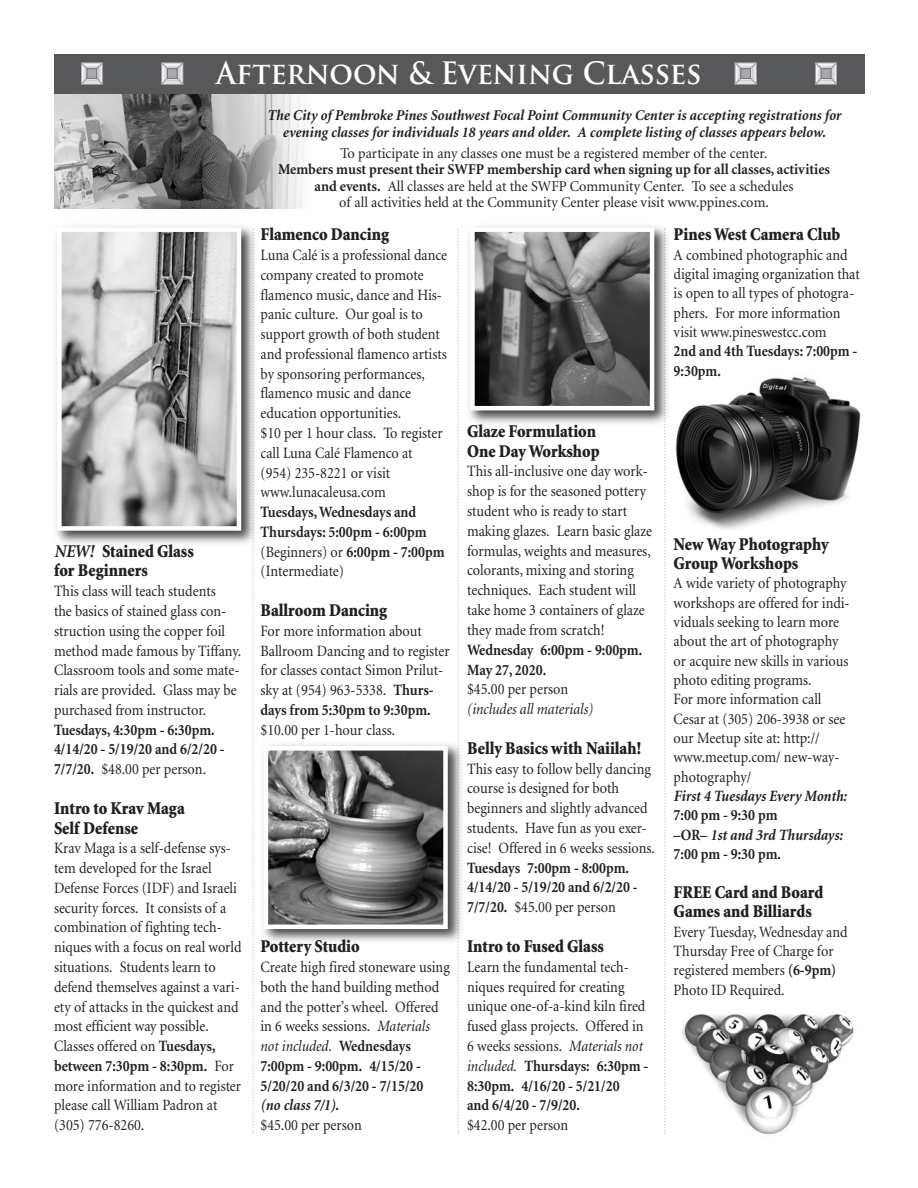
<style>
.page{position:relative;width:918px;height:1188px;background:#fff}
.page>*{position:absolute;margin:0;border:0;box-sizing:border-box;transform-origin:0 0}
.t1{font:700 30px "Trajan Pro";color:#fff;scale:.95 1}
.t2{font:900 18px/19.8px "Minion";color:#231f20;scale:.9 1}
.t3{font:15.75px/19.8px "Minion";color:#231f20;scale:.9 1}
.t4{font:700 15.75px/19.8px "Minion";color:#231f20;scale:.9 1}
.t5{font:italic 700 15.75px/19.4px "Minion";color:#231f20;scale:.9 1}
.t6{font:italic 15.75px "Minion";color:#231f20;scale:.9 1}
.t7{font:15px/16.5px "Minion";color:#231f20;text-align:center;scale:.95 1}
.t8{font:italic 700 15px/16.5px "Minion";color:#231f20;text-align:center;scale:.95 1}
.s1{font-weight:700;font-style:italic}
.s2{font-weight:700}
.s3{font-weight:400}
.s4{font-style:italic}
.s5{font-style:normal}
</style>
<div class="page">
<img style="left:682px;top:1014px;width:172px;height:121px">
<img style="left:675px;top:377px;width:186px;height:153px">
<img style="left:54px;top:93px;width:264px;height:115px">
<div style="left:54px;top:54px;width:810px;height:39px;background:#57585a"></div>
<svg style="left:734px;top:63px;width:23px;height:21px"></svg>
<svg style="left:815px;top:63px;width:22px;height:21px"></svg>
<svg style="left:81px;top:63px;width:22px;height:21px"></svg>
<svg style="left:161px;top:63px;width:23px;height:21px"></svg>
<svg style="left:252px;top:550px;width:2px;height:584px"></svg>
<svg style="left:457px;top:229px;width:2px;height:905px"></svg>
<svg style="left:664px;top:430px;width:2px;height:704px"></svg>
<img style="left:469px;top:226px;width:199px;height:202px">
<img style="left:475px;top:232px;width:174px;height:173px">
<div style="left:470px;top:227px;width:184px;height:183px;border:4px solid #fff"></div>
<img style="left:56px;top:226px;width:199px;height:323px">
<img style="left:62px;top:232px;width:174px;height:294px">
<div style="left:57px;top:227px;width:184px;height:304px;border:4px solid #fff"></div>
<img style="left:263px;top:739px;width:199px;height:209px">
<img style="left:269px;top:751px;width:174px;height:173px">
<div style="left:264px;top:746px;width:184px;height:183px;border:4px solid #fff"></div>
<p class="t1" style="left:216px;top:56px;width:512px">Afternoon &amp; Evening Classes</p>
<p class="t2" style="left:54px;top:543px;width:157px"><span class="s1">NEW!</span> Stained Glass</p>
<p class="t2" style="left:54px;top:562px;width:106px">for Beginners</p>
<p class="t3" style="left:54px;top:583px;width:210px">This class will teach students<br>the basics of stained glass con&shy;struction using the copper foil method made famous by Tiffany.<br>Classroom tools and some mate&shy;rials are provided. Glass may be purchased from instructor.<br><span class="s2">Tuesdays, 4:30pm - 6:30pm.<br>4/14/20 - 5/19/20 and 6/2/20 -<br>7/7/20.</span> $48.00 per person.</p>
<p class="t2" style="left:54px;top:800px;width:147px">Intro to Krav Maga<br>Self Defense</p>
<p class="t3" style="left:54px;top:840px;width:210px">Krav Maga is a self-defense sys&shy;tem developed for the Israel<br>Defense Forces (IDF) and Israeli security forces. It consists of a combination of fighting tech&shy;niques with a focus on real world situations. Students learn to defend themselves against a vari&shy;ety of attacks in the quickest and most efficient way possible.<br>Classes offered on <span class="s2">Tuesdays, between 7:30pm - 8:30pm.</span> For more information and to register please call William Padron at (305) 776-8260.</p>
<p class="t8" style="left:267px;top:108px;width:606px">The City of Pembroke Pines Southwest Focal Point Community Center is accepting registrations for evening classes for individuals 18 years and older. A complete listing of classes appears below.</p>
<p class="t7" style="left:278px;top:146px;width:583px">To participate in any classes one must be a registered member of the center.<br><span class="s2">Members must present their SWFP membership card when signing up for all classes, activities and events.</span> All classes are held at the SWFP Community Center. To see a schedules<br>of all activities held at the Community Center please visit www.ppines.com.</p>
<p class="t2" style="left:261px;top:226px;width:144px">Flamenco Dancing</p>
<p class="t3" style="left:261px;top:246px;width:209px">Luna Calé is a professional dance company created to promote flamenco music, dance and His&shy;panic culture. Our goal is to support growth of both student and professional flamenco artists by sponsoring performances, flamenco music and dance education opportunities.</p>
<p class="t3" style="left:261px;top:424px;width:204px">$10 per 1 hour class. To register call Luna Calé Flamenco at (954) 235-8221 or visit www.lunacaleusa.com</p>
<p class="t4" style="left:261px;top:503px;width:206px">Tuesdays, Wednesdays and<br>Thursdays: 5:00pm - 6:00pm <span class="s3">(Beginners) or</span> 6:00pm - 7:00pm <span class="s3">(Intermediate)</span></p>
<p class="t2" style="left:261px;top:602px;width:142px">Ballroom Dancing</p>
<p class="t3" style="left:261px;top:622px;width:212px">For more information about<br>Ballroom Dancing and to register for classes contact Simon Prilut&shy;sky at (954) 963-5338. <span class="s2">Thurs&shy;days from 5:30pm to 9:30pm.</span></p>
<p class="t3" style="left:261px;top:721px;width:151px">$10.00 per 1-hour class.</p>
<p class="t2" style="left:261px;top:938px;width:112px">Pottery Studio</p>
<p class="t3" style="left:261px;top:958px;width:212px">Create high fired stoneware using both the hand building method and the potter’s wheel. Offered in 6 weeks sessions. <span class="s4">Materials not included.</span> <span class="s2">Wednesdays<br>7:00pm - 9:00pm. 4/15/20 -<br>5/20/20 and 6/3/20 - 7/15/20<br></span><span class="s1">(no class 7/1)</span><span class="s2">.<br></span>$45.00 per person</p>
<p class="t2" style="left:467px;top:423px;width:149px">Glaze Formulation<br>One Day Workshop</p>
<p class="t3" style="left:467px;top:463px;width:207px">This all-inclusive one day work&shy;shop is for the seasoned pottery student who is ready to start making glazes. Learn basic glaze formulas, weights and measures, colorants, mixing and storing techniques. Each student will take home 3 containers of glaze they made from scratch!<br><span class="s2">Wednesday 6:00pm - 9:00pm.<br>May 27, 2020.</span></p>
<p class="t3" style="left:467px;top:681px;width:114px">$45.00 per person</p>
<p class="t6" style="left:467px;top:703px;width:142px">(includes all materials)</p>
<p class="t2" style="left:467px;top:740px;width:195px">Belly Basics with Naiilah!</p>
<p class="t3" style="left:467px;top:760px;width:210px">This easy to follow belly dancing course is designed for both beginners and slightly advanced students. Have fun as you exer&shy;cise! Offered in 6 weeks sessions.</p>
<p class="t4" style="left:467px;top:859px;width:191px">Tuesdays 7:00pm - 8:00pm.<br>4/14/20 - 5/19/20 and 6/2/20 -<br>7/7/20. <span class="s3">$45.00 per person</span></p>
<p class="t2" style="left:467px;top:938px;width:153px">Intro to Fused Glass</p>
<p class="t3" style="left:467px;top:958px;width:203px">Learn the fundamental tech&shy;niques required for creating unique one-of-a-kind kiln fired fused glass projects. Offered in<br>6 weeks sessions. <span class="s4">Materials not included.</span> <span class="s2">Thursdays: 6:30pm -<br>8:30pm. 4/16/20 - 5/21/20<br>and 6/4/20 - 7/9/20.<br></span>$42.00 per person</p>
<p class="t2" style="left:674px;top:226px;width:187px">Pines West Camera Club</p>
<p class="t3" style="left:674px;top:246px;width:208px;line-height:19.4px">A combined photographic and digital imaging organization that is open to all types of photogra&shy;phers. For more information visit www.pineswestcc.com<br><span class="s2">2nd and 4th Tuesdays: 7:00pm -<br>9:30pm.</span></p>
<p class="t2" style="left:674px;top:536px;width:174px;line-height:19.4px">New Way Photography<br>Group Workshops</p>
<p class="t3" style="left:674px;top:575px;width:197px;line-height:19.4px">A wide variety of photography workshops are offered for indi&shy;viduals seeking to learn more about the art of photography or acquire new skills in various photo editing programs.<br>For more information call<br>Cesar at (305) 206-3938 or see our Meetup site at: http:// www.meetup.com/ new-way&shy;photography/</p>
<p class="t5" style="left:674px;top:788px;width:194px">First 4 Tuesdays Every Month:<br><span class="s5">7:00 pm - 9:30 pm</span></p>
<p class="t5" style="left:674px;top:826px;width:189px"><span class="s5">–OR–</span> 1st and 3rd Thursdays:</p>
<p class="t4" style="left:674px;top:846px;width:121px">7:00 pm - 9:30 pm.</p>
<p class="t2" style="left:674px;top:884px;width:168px;line-height:19.4px">FREE Card and Board<br>Games and Billiards</p>
<p class="t3" style="left:674px;top:923px;width:195px;line-height:19.4px">Every Tuesday, Wednesday and<br>Thursday Free of Charge for registered members <span class="s2">(6-9pm)</span></p>
<p class="t3" style="left:674px;top:981px;width:125px">Photo ID Required.</p>
</div>
